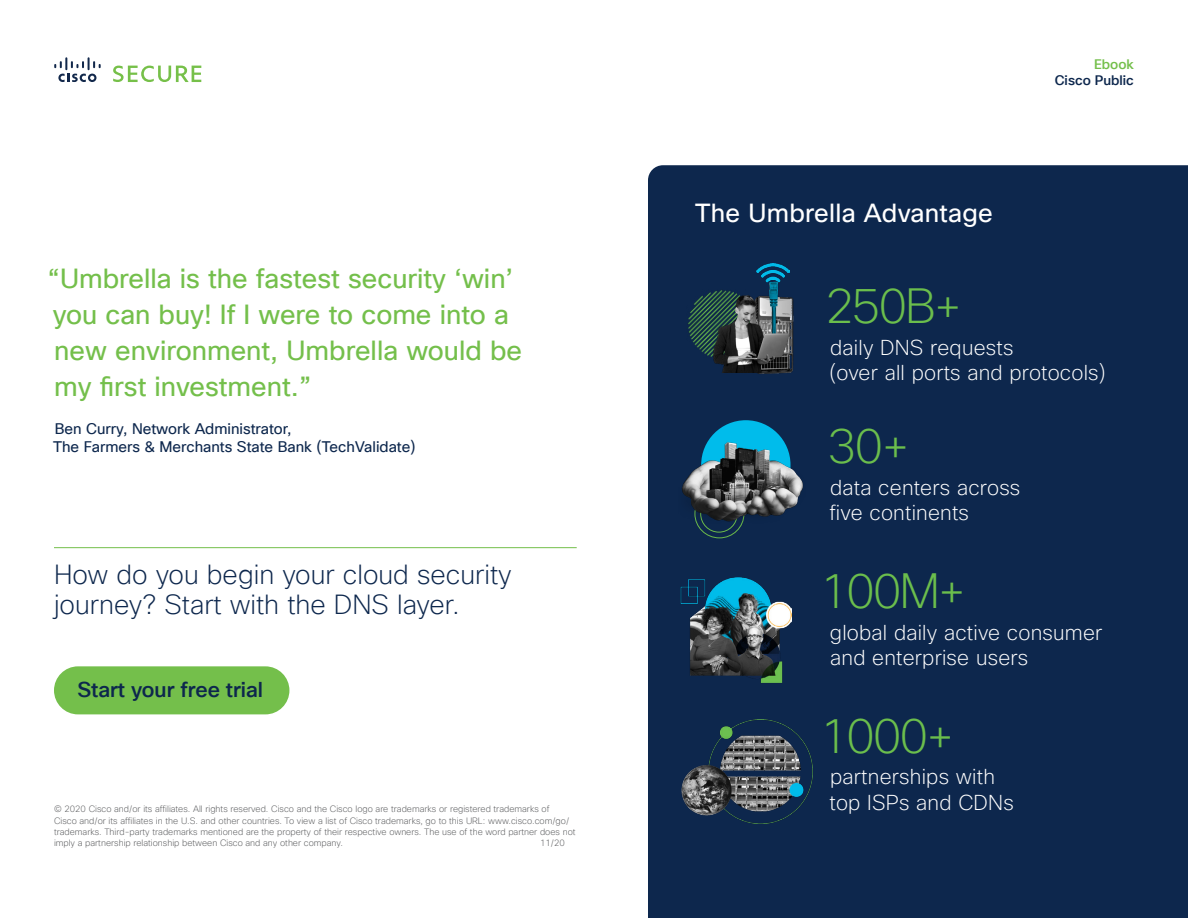
<style>
.page{position:relative;width:1188px;height:918px;background:#fff}
.page>*{position:absolute;margin:0;border:0;box-sizing:border-box;transform-origin:0 0}
.t1{font:200 48.3px "Cisco Sans";letter-spacing:-.05em;color:#6bbe4c}
.t2{font:200 48.3px "Cisco Sans TT";color:#6bbe4c}
.t3{font:27px/36px "Cisco Sans TT";color:#74bf4b}
.t4{font:200 27px/30px "Cisco Sans TT";color:#0d274d}
.t5{font:25.5px "Cisco Sans";letter-spacing:.01em;color:#fff}
.t6{font:200 21px/25.2px "Cisco Sans";letter-spacing:.01em;color:#fff}
.t7{font:500 21px "Cisco Sans TT";color:#0d274d}
.t8{font:15px/18px "Cisco Sans TT";color:#0d274d}
.t9{font:500 13.5px "Cisco Sans TT";color:#0d274d}
.t10{font:500 13.5px "Cisco Sans TT";color:#74bf4b}
.t11{font:200 9px/11.2px "Cisco Sans TT";color:#58595b}
</style>
<div class="page">
<svg style="left:54px;top:57px;width:47px;height:25px"></svg>
<svg style="left:113px;top:66px;width:88px;height:16px"></svg>
<div style="left:648px;top:165px;width:540px;height:753px;background:#0d274d"></div>
<hr style="left:54px;top:547px;width:523px;height:1px;background:#74bf4b">
<div style="left:54px;top:666px;width:235px;height:48px;background:#74bf4b;border-radius:24px"></div>
<img style="left:678px;top:281px;width:79px;height:87px">
<img style="left:746px;top:289px;width:62px;height:91px">
<img style="left:757px;top:263px;width:33px;height:26px">
<img style="left:768px;top:281px;width:10px;height:10px">
<img style="left:710px;top:291px;width:82px;height:82px">
<div style="left:700px;top:495px;width:38px;height:38px;border:1px solid #6dbd4a;border-radius:50%"></div>
<img style="left:678px;top:414px;width:128px;height:109px">
<img style="left:680px;top:572px;width:112px;height:112px">
<img style="left:680px;top:719px;width:145px;height:105px">
<h2 class="t3" style="left:48px;top:261px;width:476px">“Umbrella is the fastest security ‘win’ you can buy! If I were to come into a new environment, Umbrella would be my first investment.”</h2>
<h3 class="t8" style="left:53px;top:420px;width:364px">Ben Curry, Network Administrator,<br>The Farmers &amp; Merchants State Bank (TechValidate)</h3>
<h2 class="t4" style="left:54px;top:559px;width:459px">How do you begin your cloud security journey? Start with the DNS layer.</h2>
<h3 class="t7" style="left:77px;top:676px;width:187px">Start your free trial</h3>
<p class="t11" style="left:54px;top:803px;width:523px">© 2020 Cisco and/or its affiliates. All rights reserved. Cisco and the Cisco logo are trademarks or registered trademarks of<br>Cisco and/or its affiliates in the U.S. and other countries. To view a list of Cisco trademarks, go to this URL: www.cisco.com/go/ trademarks. Third-party trademarks mentioned are the property of their respective owners. The use of the word partner does not imply a partnership relationship between Cisco and any other company.</p>
<p class="t11" style="left:540px;top:837px;width:26px">11/20</p>
<h3 class="t5" style="left:695px;top:197px;width:299px">The Umbrella Advantage</h3>
<h3 class="t10" style="left:1094px;top:55px;width:41px">Ebook</h3>
<h3 class="t9" style="left:1055px;top:72px;width:81px">Cisco Public</h3>
<h1 class="t2" style="left:825px;top:275px;width:139px">250B+</h1>
<h3 class="t6" style="left:829px;top:334px;width:278px">daily DNS requests<br>(over all ports and protocols)</h3>
<h1 class="t1" style="left:828px;top:415px;width:84px">30+</h1>
<h3 class="t6" style="left:829px;top:475px;width:192px">data centers across five continents</h3>
<h1 class="t1" style="left:820px;top:560px;width:148px">100M+</h1>
<h3 class="t6" style="left:830px;top:620px;width:274px">global daily active consumer and enterprise users</h3>
<h1 class="t1" style="left:820px;top:705px;width:137px">1000+</h1>
<h3 class="t6" style="left:830px;top:764px;width:186px">partnerships with top ISPs and CDNs</h3>
</div>
